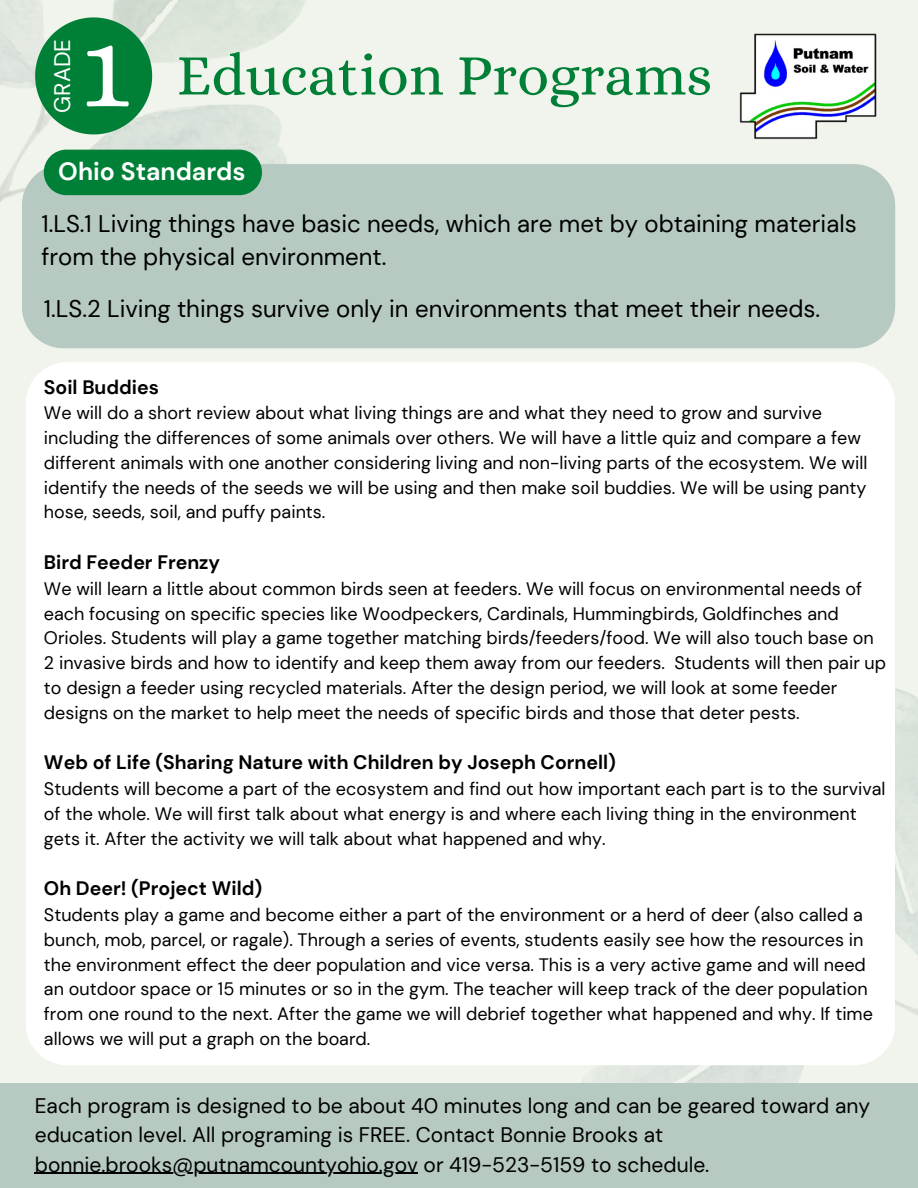
<style>
.page{position:relative;width:918px;height:1188px;background:#f1f4ec}
.page>*{position:absolute;margin:0;border:0;box-sizing:border-box;transform-origin:0 0}
.t1{font:113.1px "Alice";color:#fff}
.t2{font:58.5px "Alice";color:#008037}
.t3{font:700 24.9px "DM Sans";color:#fff}
.t4{font:24px/32.7px "DM Sans";color:#000}
.t5{font:22.5px "DM Sans";color:#fff}
.t6{font:21px/29.2px "DM Sans";color:#000}
.t7{font:700 19.5px "DM Sans";color:#000}
.t8{font:18px/24.8px "DM Sans";color:#000}
</style>
<div class="page">
<img style="left:581px;top:688px;width:337px;height:395px">
<img style="left:0;top:0;width:305px;height:335px">
<div style="left:22px;top:164px;width:873px;height:184px;background:#b6cac1;border-radius:42px"></div>
<div style="left:26px;top:362px;width:869px;height:703px;background:#fff;border-radius:42px"></div>
<div style="left:0;top:1083px;width:918px;height:105px;background:#b6cac1"></div>
<img style="left:739px;top:33px;width:138px;height:106px">
<svg style="left:35px;top:17px;width:117px;height:117px;background:#30965b"></svg>
<div style="left:44px;top:150px;width:218px;height:45px;background:#008037"></div>
<hr style="left:35px;top:1173px;width:383px;height:1px;background:#000">
<p class="t5" style="left:48px;top:113px;width:75px;rotate:-90deg">GRADE</p>
<p class="t1" style="left:81px;top:3px;width:50px">1</p>
<p class="t2" style="left:177px;top:41px;width:537px">Education Programs</p>
<p class="t3" style="left:58px;top:155px;width:189px">Ohio Standards</p>
<p class="t4" style="left:42px;top:208px;width:817px">1.LS.1 Living things have basic needs, which are met by obtaining materials from the physical environment.</p>
<p class="t4" style="left:44px;top:292px;width:778px">1.LS.2 Living things survive only in environments that meet their needs.</p>
<p class="t7" style="left:44px;top:374px;width:117px">Soil Buddies</p>
<p class="t8" style="left:44px;top:401px;width:825px">We will do a short review about what living things are and what they need to grow and survive including the differences of some animals over others. We will have a little quiz and compare a few different animals with one another considering living and non-living parts of the ecosystem. We will identify the needs of the seeds we will be using and then make soil buddies. We will be using panty hose, seeds, soil, and puffy paints.</p>
<p class="t7" style="left:44px;top:550px;width:178px">Bird Feeder Frenzy</p>
<p class="t8" style="left:44px;top:576px;width:844px">We will learn a little about common birds seen at feeders. We will focus on environmental needs of each focusing on specific species like Woodpeckers, Cardinals, Hummingbirds, Goldfinches and Orioles. Students will play a game together matching birds/feeders/food. We will also touch base on 2 invasive birds and how to identify and keep them away from our feeders. Students will then pair up to design a feeder using recycled materials. After the design period, we will look at some feeder designs on the market to help meet the needs of specific birds and those that deter pests.</p>
<p class="t7" style="left:44px;top:750px;width:573px">Web of Life (Sharing Nature with Children by Joseph Cornell)</p>
<p class="t8" style="left:44px;top:777px;width:843px">Students will become a part of the ecosystem and find out how important each part is to the survival of the whole. We will first talk about what energy is and where each living thing in the environment gets it. After the activity we will talk about what happened and why.</p>
<p class="t7" style="left:44px;top:876px;width:220px">Oh Deer! (Project Wild)</p>
<p class="t8" style="left:44px;top:903px;width:831px">Students play a game and become either a part of the environment or a herd of deer (also called a bunch, mob, parcel, or ragale). Through a series of events, students easily see how the resources in the environment effect the deer population and vice versa. This is a very active game and will need an outdoor space or 15 minutes or so in the gym. The teacher will keep track of the deer population from one round to the next. After the game we will debrief together what happened and why. If time allows we will put a graph on the board.</p>
<p class="t6" style="left:35px;top:1091px;width:837px">Each program is designed to be about 40 minutes long and can be geared toward any education level. All programing is FREE. Contact Bonnie Brooks at bonnie.brooks@putnamcountyohio.gov or 419-523-5159 to schedule.</p>
</div>
